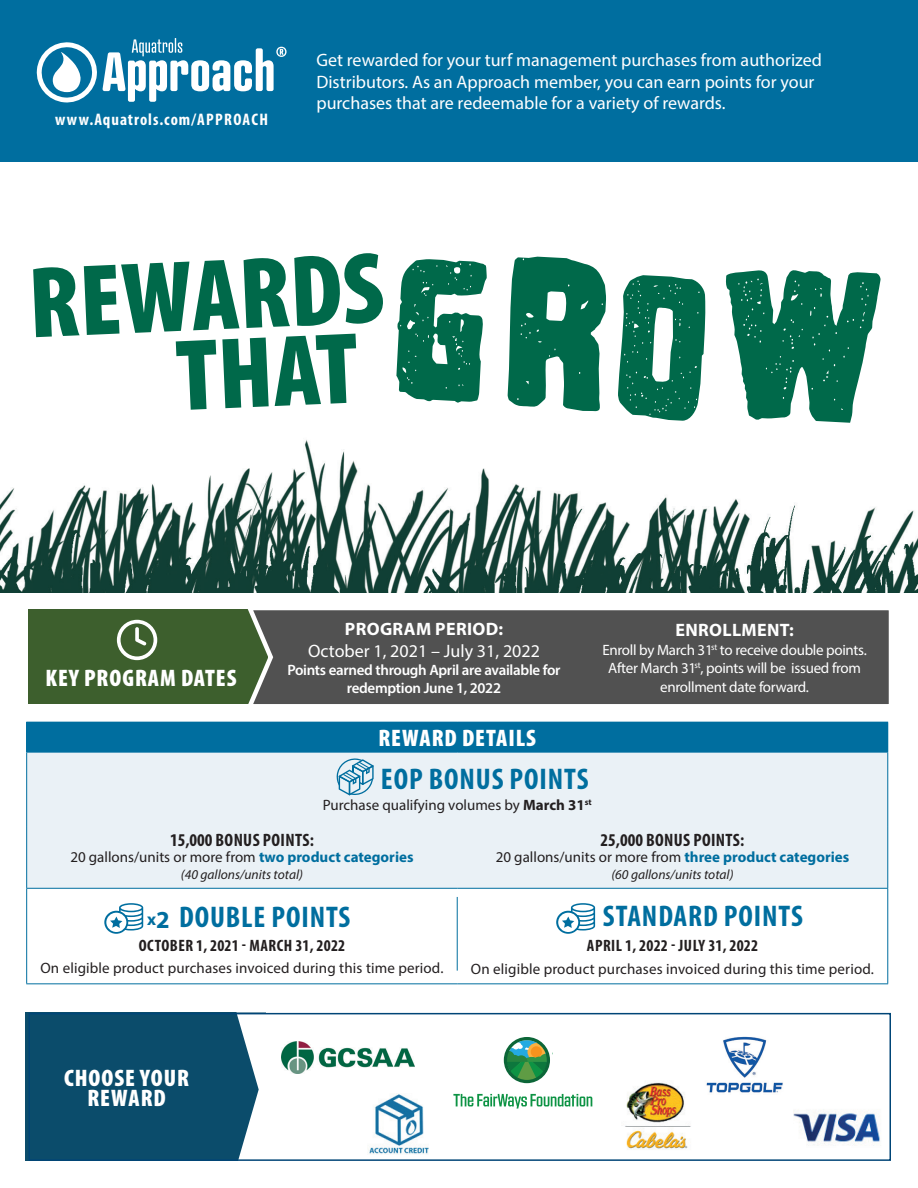
<style>
.page{position:relative;width:918px;height:1188px;background:#fff}
.page>*{position:absolute;margin:0;border:0;box-sizing:border-box;transform-origin:0 0}
.t1{font:700 condensed 30px "Myriad Pro";letter-spacing:.03em;color:#006e9f}
.t2{font:900 condensed 24px/19.5px "Myriad Pro";letter-spacing:.04em;color:#fff;text-align:center}
.t3{font:18px/21.6px "Myriad Pro";color:#fff}
.t4{font:700 condensed 18px "Myriad Pro";letter-spacing:.02em;color:#231f20}
.t5{font:700 18px "Myriad Pro";letter-spacing:.02em;color:#fff}
.t6{font:700 17.25px "Myriad Pro";color:#006e9f}
.t7{font:700 condensed 16.8px "Myriad Pro";letter-spacing:.06em;color:#fff}
.t8{font:700 condensed 16.5px "Myriad Pro";letter-spacing:.015em;color:#231f20}
.t9{font:15px "Myriad Pro";letter-spacing:.01em;color:#231f20}
.t10{font:15px/18.8px "Myriad Pro";letter-spacing:-.02em;color:#fff;text-align:center}
.t11{font:600 15px/18px "Myriad Pro";letter-spacing:-.02em;color:#fff;text-align:center}
.t12{font:italic 13.5px "Myriad Pro";color:#231f20}
.s1{font-weight:700}
.s2{font-weight:700;color:#006e9f}
.s3{font-size:24.45px}
</style>
<div class="page">
<div style="left:25px;top:1012px;width:241px;height:149px;background:#0b4c6b"></div>
<svg style="left:237px;top:1016px;width:356px;height:142px"></svg>
<div style="left:28px;top:610px;width:247px;height:94px;background:#3d5f2d"></div>
<div style="left:243px;top:609px;width:646px;height:95px;background:#515151"></div>
<div style="left:0;top:0;width:918px;height:162px;background:#006e9f"></div>
<img style="left:282px;top:1042px;width:132px;height:31px">
<img style="left:706px;top:1036px;width:77px;height:57px">
<img style="left:625px;top:1082px;width:66px;height:68px">
<img style="left:793px;top:1110px;width:87px;height:36px">
<img style="left:367px;top:1093px;width:64px;height:64px">
<svg style="left:36px;top:38px;width:251px;height:65px"></svg>
<svg style="left:117px;top:620px;width:40px;height:40px"></svg>
<div style="left:27px;top:722px;width:861px;height:30px;background:#006e9f"></div>
<div style="left:27px;top:753px;width:860px;height:135px;background:#eaf1f6"></div>
<hr style="left:26px;top:722px;width:431px;height:1px;background:#006e9f">
<svg style="left:26px;top:723px;width:1px;height:29px"></svg>
<hr style="left:26px;top:752px;width:431px;height:1px;background:#006e9f">
<hr style="left:26px;top:753px;width:1px;height:73px;background:#006e9f">
<hr style="left:457px;top:752px;width:431px;height:1px;background:#006e9f">
<hr style="left:887px;top:753px;width:1px;height:73px;background:#006e9f">
<hr style="left:26px;top:826px;width:1px;height:62px;background:#006e9f">
<hr style="left:26px;top:888px;width:431px;height:1px;background:#006e9f">
<hr style="left:26px;top:889px;width:1px;height:94px;background:#006e9f">
<hr style="left:457px;top:888px;width:431px;height:1px;background:#006e9f">
<hr style="left:887px;top:889px;width:1px;height:94px;background:#006e9f">
<hr style="left:26px;top:983px;width:431px;height:1px;background:#006e9f">
<hr style="left:457px;top:983px;width:431px;height:1px;background:#006e9f">
<hr style="left:887px;top:826px;width:1px;height:62px;background:#006e9f">
<svg style="left:104px;top:903px;width:39px;height:31px"></svg>
<svg style="left:556px;top:903px;width:39px;height:31px"></svg>
<svg style="left:336px;top:758px;width:38px;height:38px"></svg>
<hr style="left:457px;top:897px;width:1px;height:74px;background:#006e9f">
<svg style="left:453px;top:1094px;width:139px;height:15px"></svg>
<svg style="left:504px;top:1037px;width:46px;height:46px"></svg>
<div style="left:28px;top:1013px;width:863px;height:148px;border:2px solid #004577"></div>
<img style="left:0;top:440px;width:918px;height:152px">
<svg style="left:33px;top:253px;width:350px;height:157px"></svg>
<svg style="left:396px;top:259px;width:91px;height:144px"></svg>
<svg style="left:508px;top:257px;width:98px;height:155px"></svg>
<svg style="left:618px;top:275px;width:88px;height:146px"></svg>
<svg style="left:726px;top:270px;width:155px;height:153px"></svg>
<p class="t7" style="left:55px;top:109px;width:214px">www.Aquatrols.com/APPROACH</p>
<p class="t3" style="left:316px;top:49px;width:507px">Get rewarded for your turf management purchases from authorized<br>Distributors. As an Approach member, you can earn points for your purchases that are redeemable for a variety of rewards.</p>
<h2 class="t2" style="left:45px;top:668px;width:193px">KEY PROGRAM DATES</h2>
<p class="t5" style="left:345px;top:617px;width:160px">PROGRAM PERIOD:</p>
<p class="t3" style="left:308px;top:640px;width:233px">October 1, 2021 – July 31, 2022</p>
<p class="t11" style="left:287px;top:660px;width:275px">Points earned through April are available for redemption June 1, 2022</p>
<p class="t5" style="left:675px;top:618px;width:120px">ENROLLMENT:</p>
<p class="t10" style="left:602px;top:640px;width:266px">Enroll by March 31<sup>s</sup> <sup>t</sup> to receive double points.<br>After March 31<sup>s</sup> <sup>t</sup>, points will be issued from enrollment date forward.</p>
<h2 class="t2" style="left:378px;top:728px;width:159px">REWARD DETAILS</h2>
<h1 class="t1" style="left:381px;top:760px;width:209px">EOP BONUS POINTS</h1>
<p class="t9" style="left:323px;top:795px;width:270px">Purchase qualifying volumes by <span class="s1">March 31</span><sup>st</sup></p>
<p class="t4" style="left:170px;top:828px;width:145px">15,000 BONUS POINTS:</p>
<p class="t9" style="left:70px;top:848px;width:345px">20 gallons/units or more from <span class="s2">two product categories</span></p>
<p class="t12" style="left:181px;top:866px;width:124px">(40 gallons/units total)</p>
<h1 class="t1" style="left:179px;top:898px;width:173px">DOUBLE POINTS</h1>
<p class="t8" style="left:139px;top:935px;width:208px">OCTOBER 1, 2021 - MARCH 31, 2022</p>
<p class="t9" style="left:40px;top:959px;width:405px">On eligible product purchases invoiced during this time period.</p>
<p class="t6" style="left:147px;top:908px;width:24px">x<span class="s3">2</span></p>
<p class="t4" style="left:601px;top:828px;width:145px">25,000 BONUS POINTS:</p>
<p class="t9" style="left:496px;top:848px;width:355px">20 gallons/units or more from <span class="s2">three product categories</span></p>
<p class="t12" style="left:611px;top:866px;width:124px">(60 gallons/units total)</p>
<h1 class="t1" style="left:603px;top:898px;width:201px">STANDARD POINTS</h1>
<p class="t8" style="left:587px;top:936px;width:173px">APRIL 1, 2022 - JULY 31, 2022</p>
<p class="t9" style="left:471px;top:960px;width:405px">On eligible product purchases invoiced during this time period.</p>
<h2 class="t2" style="left:64px;top:1068px;width:127px">CHOOSE YOUR<br>REWARD</h2>
</div>
